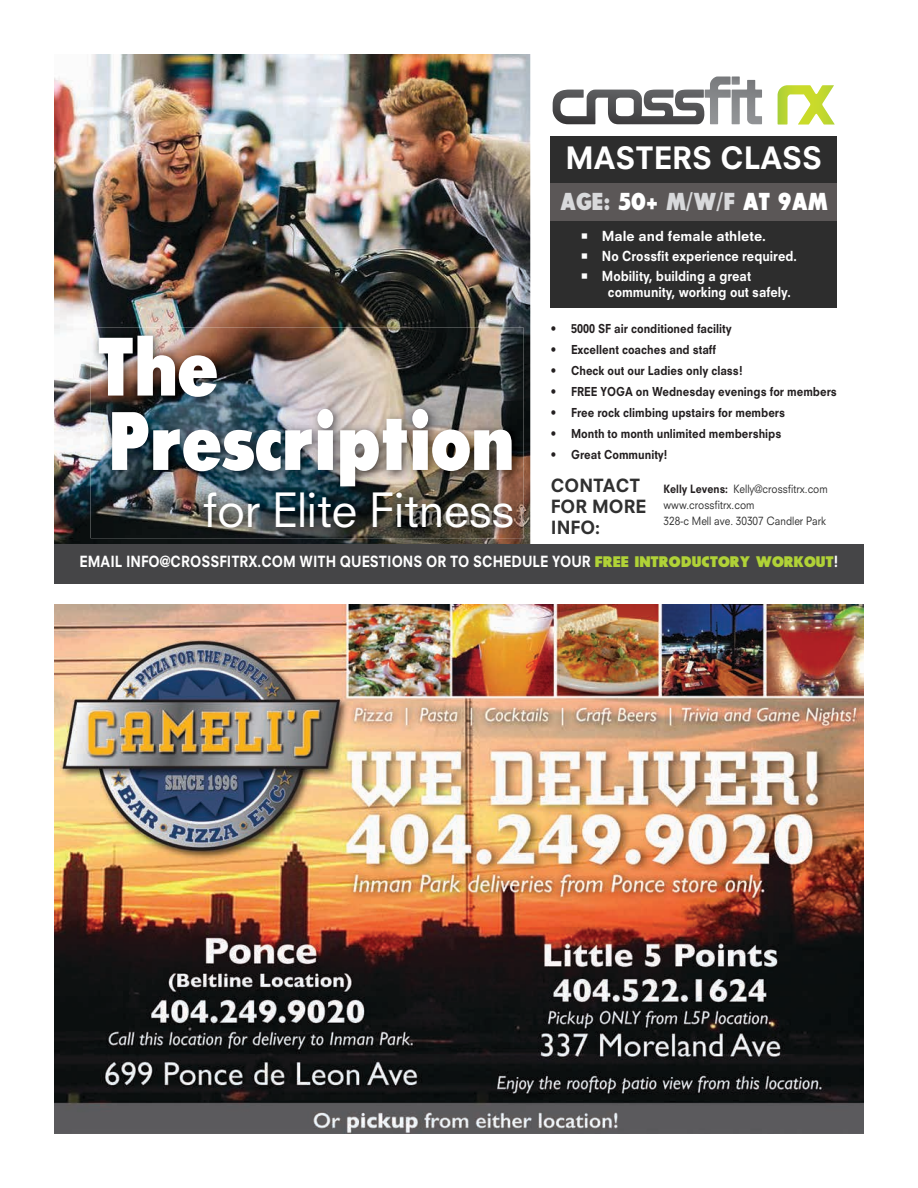
<style>
.page{position:relative;width:918px;height:1188px;background:#fff}
.page>*{position:absolute;margin:0;border:0;box-sizing:border-box;transform-origin:0 0}
.t1{font:81px/74.4px "Sans Serif Exb FLF";color:#fff;scale:.83 1}
.t2{font:45.9px "Neuzeit SLT Std";letter-spacing:-.01em;color:#fff}
.t3{font:800 30px "Neuzeit SLT Std";color:#fff}
.t4{font:24px "Sans Serif Exb FLF";color:#d8d9db;scale:.88 1}
.t5{font:800 17.7px/21px "Neuzeit SLT Std";color:#303030}
.t6{font:800 15px "Neuzeit SLT Std";color:#fff;scale:.9 1}
.t7{font:800 13.5px/16.5px "Neuzeit SLT Std";color:#fff;scale:.9 1}
.t8{font:800 13.5px "Neuzeit SLT Std";color:#fff}
.t9{font:800 12px "Neuzeit SLT Std";color:#231f20;scale:.9 1}
.t10{font:11.1px/15.9px "Neuzeit SLT Std";color:#303030;scale:.9 1}
.s1{color:#fff}
.s2{font-weight:800;color:#231f20}
.s3{font-family:"Sans Serif Exb FLF";font-weight:400;color:#b0d237}
</style>
<div class="page">
<img style="left:54px;top:605px;width:810px;height:529px">
<svg style="left:778px;top:85px;width:57px;height:40px"></svg>
<svg style="left:553px;top:77px;width:209px;height:47px"></svg>
<img style="left:54px;top:54px;width:476px;height:490px">
<div style="left:551px;top:137px;width:286px;height:171px;background:#2d2d2d"></div>
<div style="left:551px;top:183px;width:286px;height:38px;background:#5b5757"></div>
<img style="left:91px;top:328px;width:433px;height:210px">
<div style="left:54px;top:544px;width:810px;height:39px;background:#454547"></div>
<h3 class="t3" style="left:566px;top:140px;width:258px">MASTERS CLASS</h3>
<h1 class="t1" style="left:97px;top:328px;width:504px">The<br>Prescription</h1>
<h2 class="t2" style="left:202px;top:482px;width:313px">for Elite Fitness</h2>
<h3 class="t4" style="left:560px;top:187px;width:305px">AGE: <span class="s1">50+</span> M/W/F <span class="s1">AT 9AM</span></h3>
<p class="t8" style="left:581px;top:228px;width:187px">○ Male and female athlete.</p>
<p class="t7" style="left:581px;top:248px;width:241px">○ No Crossfit experience required.</p>
<p class="t7" style="left:608px;top:267px;width:205px;text-indent:-27px">○ Mobility, building a great community, working out safely.</p>
<p class="t9" style="left:551px;top:321px;width:203px">• 5000 SF air conditioned facility</p>
<p class="t9" style="left:551px;top:342px;width:185px">• Excellent coaches and staff</p>
<p class="t9" style="left:551px;top:363px;width:215px">• Check out our Ladies only class!</p>
<p class="t9" style="left:551px;top:384px;width:319px">• FREE YOGA on Wednesday evenings for members</p>
<p class="t9" style="left:551px;top:405px;width:262px">• Free rock climbing upstairs for members</p>
<p class="t9" style="left:551px;top:426px;width:258px">• Month to month unlimited memberships</p>
<p class="t9" style="left:551px;top:447px;width:131px">• Great Community!</p>
<h3 class="t5" style="left:551px;top:475px;width:97px">CONTACT<br>FOR MORE<br>INFO:</h3>
<p class="t10" style="left:664px;top:481px;width:184px"><span class="s2">Kelly Levens:</span> Kelly@crossfitrx.com www.crossfitrx.com<br>328-c Mell ave. 30307 Candler Park</p>
<p class="t6" style="left:80px;top:552px;width:845px">EMAIL INFO@CROSSFITRX.COM WITH QUESTIONS OR TO SCHEDULE YOUR <span class="s3">FREE INTRODUCTORY WORKOUT</span>!</p>
</div>
